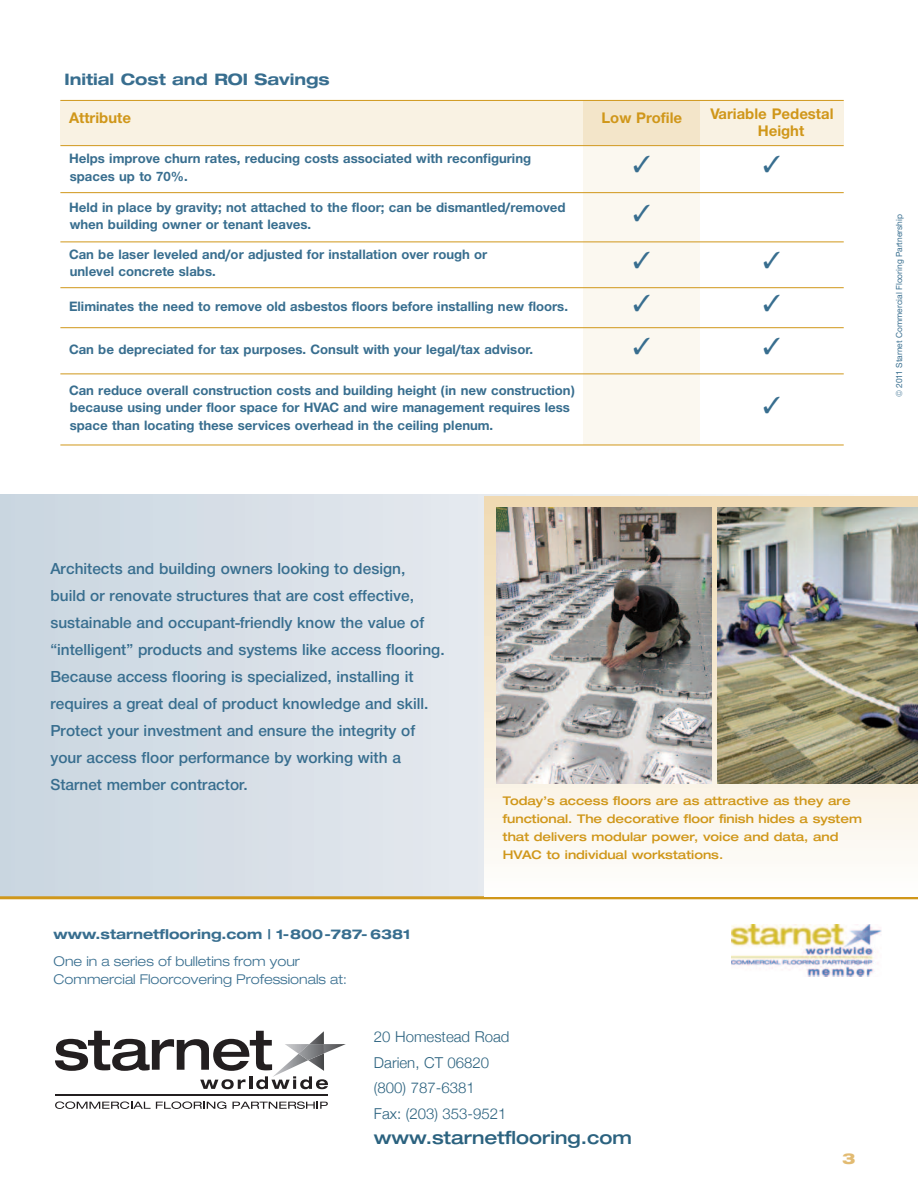
<style>
.page{position:relative;width:918px;height:1188px;background:#fff}
.page>*{position:absolute;margin:0;border:0;box-sizing:border-box;transform-origin:0 0}
.t1{font:500 expanded 18px "Helvetica Neue";color:#2b627f}
.t2{font:16.5px/27px "Helvetica Neue H65";color:#386e8f}
.t3{font:15.9px/17.2px "Helvetica Neue H75";color:#d0971a}
.t4{font:700 expanded 15.9px "Helvetica Neue";color:#386e8f}
.t5{font:300 15px/25.5px "Helvetica Neue";color:#2b627f}
.t6{font:800 expanded 15px "Helvetica Neue";color:#e2bb72}
.t7{font:14.1px/17.2px "Helvetica Neue H75";color:#386e8f}
.t8{font:300 expanded 13.5px/18px "Helvetica Neue";color:#386e8f}
.t9{font:700 expanded 13.5px "Helvetica Neue";color:#386e8f}
.t10{font:500 expanded 12px/18px "Helvetica Neue";color:#d0971a}
.t11{font:9px "Helvetica Neue H55";color:#386e8f}
</style>
<div class="page">
<svg style="left:0;top:495px;width:759px;height:401px;background:#d7dfe7"></svg>
<hr style="left:0;top:896px;width:918px;height:3px;background:#d0971a">
<img style="left:731px;top:924px;width:151px;height:52px">
<svg style="left:485px;top:496px;width:433px;height:401px"></svg>
<div style="left:60px;top:100px;width:523px;height:46px;background:#f9f2e3"></div>
<div style="left:583px;top:100px;width:117px;height:46px;background:#f3e5c9"></div>
<div style="left:700px;top:100px;width:144px;height:46px;background:#f9f2e3"></div>
<div style="left:583px;top:146px;width:117px;height:47px;background:#fbf8f0"></div>
<div style="left:583px;top:193px;width:117px;height:49px;background:#fbf8f0"></div>
<div style="left:583px;top:242px;width:117px;height:46px;background:#fbf8f0"></div>
<div style="left:583px;top:288px;width:117px;height:40px;background:#fbf8f0"></div>
<div style="left:583px;top:328px;width:117px;height:46px;background:#fbf8f0"></div>
<div style="left:583px;top:374px;width:117px;height:71px;background:#fbf8f0"></div>
<hr style="left:60px;top:100px;width:784px;height:1px;background:#d0971a">
<hr style="left:60px;top:145px;width:784px;height:1px;background:#d0971a">
<hr style="left:60px;top:192px;width:784px;height:1px;background:#d0971a">
<hr style="left:60px;top:242px;width:784px;height:1px;background:#d0971a">
<hr style="left:60px;top:287px;width:784px;height:1px;background:#d0971a">
<hr style="left:60px;top:327px;width:784px;height:1px;background:#d0971a">
<hr style="left:60px;top:374px;width:784px;height:1px;background:#d0971a">
<hr style="left:60px;top:445px;width:784px;height:1px;background:#d0971a">
<img style="left:717px;top:508px;width:201px;height:276px">
<img style="left:496px;top:508px;width:215px;height:276px">
<svg style="left:55px;top:1101px;width:171px;height:8px"></svg>
<svg style="left:232px;top:1101px;width:96px;height:8px"></svg>
<hr style="left:55px;top:1095px;width:273px;height:1px;background:#231f20">
<svg style="left:55px;top:1031px;width:291px;height:58px"></svg>
<img style="left:299px;top:1044px;width:25px;height:16px">
<p class="t4" style="left:65px;top:73px;width:267px">Initial Cost and ROI Savings</p>
<p class="t3" style="left:69px;top:111px;width:63px">Attribute</p>
<p class="t3" style="left:601px;top:111px;width:82px">Low Profile</p>
<p class="t3" style="left:758px;top:106px;width:77px;text-indent:-47px">Variable Pedestal<br>Height</p>
<p class="t7" style="left:69px;top:151px;width:464px">Helps improve churn rates, reducing costs associated with reconfiguring spaces up to 70%.</p>
<p class="t7" style="left:69px;top:199px;width:498px">Held in place by gravity; not attached to the floor; can be dismantled/removed when building owner or tenant leaves.</p>
<p class="t7" style="left:69px;top:247px;width:420px">Can be laser leveled and/or adjusted for installation over rough or unlevel concrete slabs.</p>
<p class="t7" style="left:69px;top:299px;width:501px">Eliminates the need to remove old asbestos floors before installing new floors.</p>
<p class="t7" style="left:69px;top:342px;width:466px">Can be depreciated for tax purposes. Consult with your legal/tax advisor.</p>
<p class="t7" style="left:69px;top:383px;width:508px">Can reduce overall construction costs and building height (in new construction) because using under floor space for HVAC and wire management requires less space than locating these services overhead in the ceiling plenum.</p>
<p class="t11" style="left:896px;top:397px;width:185px;rotate:-90deg">© 2011 Starnet Commercial Flooring Partnership</p>
<p class="t2" style="left:50px;top:556px;width:396px">Architects and building owners looking to design, build or renovate structures that are cost effective, sustainable and occupant-friendly know the value of “intelligent” products and systems like access flooring.<br>Because access flooring is specialized, installing it requires a great deal of product knowledge and skill.<br>Protect your investment and ensure the integrity of your access floor performance by working with a Starnet member contractor.</p>
<p class="t9" style="left:54px;top:929px;width:359px">www.starnetflooring.com | 1-800-787- 6381</p>
<p class="t8" style="left:54px;top:953px;width:295px">One in a series of bulletins from your<br>Commercial Floorcovering Professionals at:</p>
<p class="t10" style="left:503px;top:793px;width:361px">Today’s access floors are as attractive as they are functional. The decorative floor finish hides a system that delivers modular power, voice and data, and HVAC to individual workstations.</p>
<p class="t5" style="left:374px;top:1024px;width:137px">20 Homestead Road<br>Darien, CT 06820 (800) 787-6381<br>Fax: (203) 353-9521</p>
<p class="t1" style="left:374px;top:1131px;width:259px">www.starnetflooring.com</p>
<p class="t6" style="left:842px;top:1153px;width:15px">3</p>
</div>
